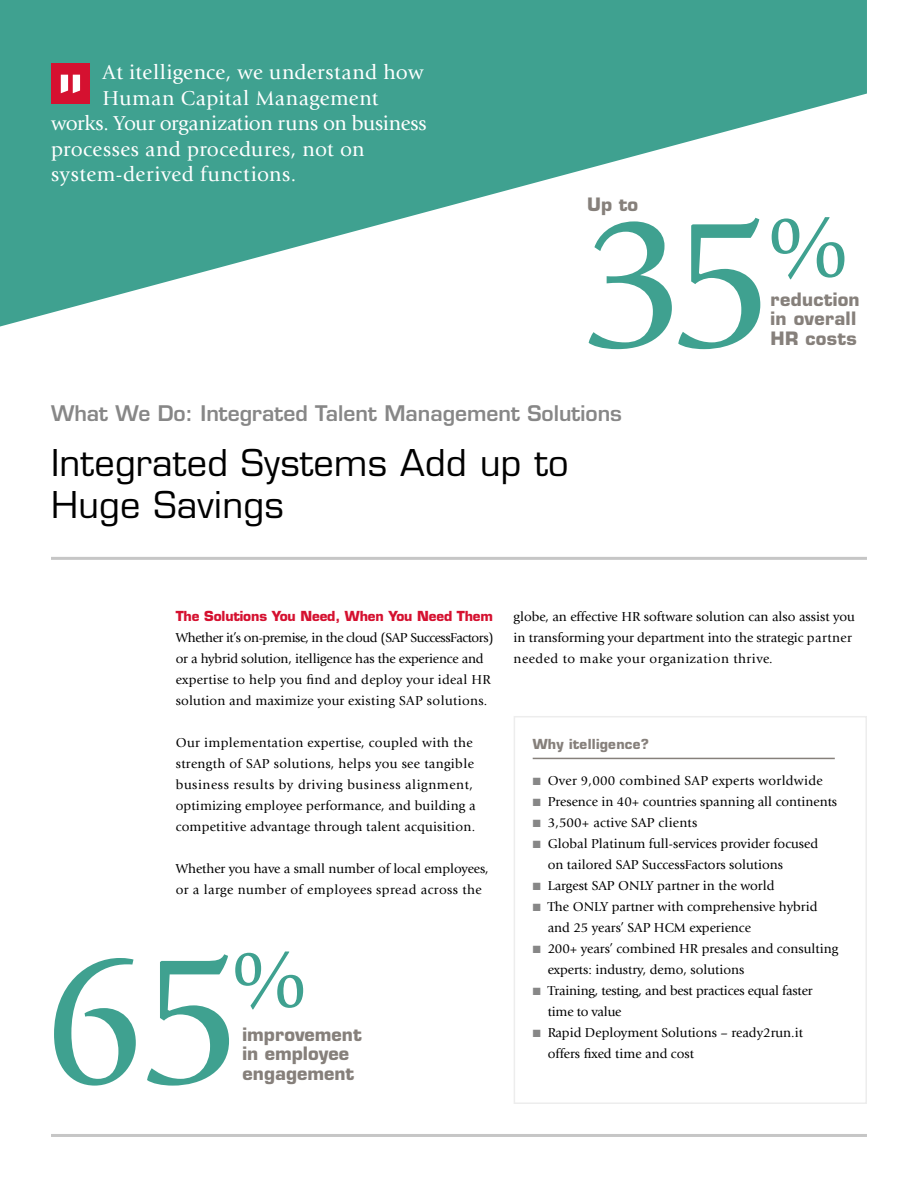
<style>
.page{position:relative;width:918px;height:1188px;background:#fff}
.page>*{position:absolute;margin:0;border:0;box-sizing:border-box;transform-origin:0 0}
.t1{font:193.5px "Giovanni LTCE";color:#3fa190}
.t2{font:193.35px "Giovanni LTCE";color:#3fa190}
.t3{font:89.55px "Giovanni LTCE";color:#3fa190}
.t4{font:83.55px "Giovanni LTCE";color:#3fa190}
.t5{font:500 36px/42px "Eurostile LTCE";letter-spacing:.01em;color:#000}
.t6{font:21px "Giovanni LTCE";letter-spacing:.01em;color:#fff}
.t7{font:600 21px "Eurostile LTCE";color:#878787}
.t8{font:21px "Giovanni LTCE";letter-spacing:.03em;color:#fff}
.t9{font:700 18px/19.5px "Eurostile LTCE";color:#86807b}
.t10{font:13.5px/21px "Giovanni LTCE";color:#000}
.t11{font:13.5px/21px "Giovanni LTCE";letter-spacing:.025em;color:#000}
.t12{font:13.5px "Giovanni LTCE";letter-spacing:.02em;color:#000}
.t13{font:700 13.5px "Eurostile LTCE";letter-spacing:-.01em;color:#d51130}
.t14{font:700 13.5px "Eurostile LTCE";letter-spacing:.02em;color:#86807b}
.s1{color:#878787}
</style>
<div class="page">
<hr style="left:51px;top:557px;width:816px;height:3px;background:#c6c6c6">
<hr style="left:51px;top:1134px;width:816px;height:3px;background:#c6c6c6">
<svg style="left:0;top:0;width:867px;height:327px;fill:#3fa190"></svg>
<div style="left:51px;top:64px;width:39px;height:40px;background:#d51130"></div>
<svg style="left:61px;top:75px;width:19px;height:18px"></svg>
<hr style="left:533px;top:758px;width:302px;height:1px;background:#86807b">
<div style="left:514px;top:716px;width:353px;height:388px;border:2px solid #ededed"></div>
<h3 class="t6" style="left:103px;top:61px;width:323px">At itelligence, we understand how</h3>
<h3 class="t6" style="left:103px;top:86px;width:277px">Human Capital Management</h3>
<h3 class="t6" style="left:51px;top:112px;width:377px">works. Your organization runs on business</h3>
<h3 class="t6" style="left:51px;top:137px;width:315px">processes and procedures, not on</h3>
<h3 class="t8" style="left:51px;top:163px;width:247px">system-derived functions.</h3>
<h3 class="t9" style="left:587px;top:195px;width:52px">Up to</h3>
<h1 class="t1" style="left:580px;top:174px;width:197px">35</h1>
<h3 class="t3" style="left:768px;top:197px;width:81px">%</h3>
<h3 class="t9" style="left:771px;top:289px;width:91px">reduction in overall<br>HR costs</h3>
<h3 class="t7" style="left:51px;top:400px;width:572px">What We Do: Integrated Talent Management Solutions</h3>
<h3 class="t5" style="left:51px;top:442px;width:519px">Integrated Systems Add up to<br>Huge Savings</h3>
<p class="t13" style="left:176px;top:608px;width:319px">The Solutions You Need, When You Need Them</p>
<p class="t10" style="left:176px;top:627px;width:320px">Whether it’s on-premise, in the cloud (SAP SuccessFactors) or a hybrid solution, itelligence has the experience and expertise to help you find and deploy your ideal HR solution and maximize your existing SAP solutions.</p>
<p class="t11" style="left:176px;top:732px;width:301px">Our implementation expertise, coupled with the strength of SAP solutions, helps you see tangible business results by driving business alignment, optimizing employee performance, and building a competitive advantage through talent acquisition.</p>
<p class="t10" style="left:176px;top:858px;width:314px">Whether you have a small number of local employees, or a large number of employees spread across the</p>
<h2 class="t2" style="left:40px;top:911px;width:206px">65</h2>
<h3 class="t4" style="left:232px;top:932px;width:76px">%</h3>
<h3 class="t9" style="left:243px;top:1024px;width:121px">improvement in employee engagement</h3>
<p class="t10" style="left:514px;top:606px;width:343px">globe, an effective HR software solution can also assist you in transforming your department into the strategic partner needed to make your organization thrive.</p>
<p class="t14" style="left:533px;top:736px;width:118px">Why itelligence?</p>
<p class="t12" style="left:533px;top:773px;width:292px"><span class="s1">■</span> Over 9,000 combined SAP experts worldwide</p>
<p class="t10" style="left:533px;top:792px;width:306px"><span class="s1">■</span> Presence in 40+ countries spanning all continents</p>
<p class="t10" style="left:533px;top:813px;width:166px"><span class="s1">■</span> 3,500+ active SAP clients</p>
<p class="t10" style="left:548px;top:834px;width:272px;text-indent:-15px"><span class="s1">■</span> Global Platinum full-services provider focused on tailored SAP SuccessFactors solutions</p>
<p class="t10" style="left:533px;top:876px;width:243px"><span class="s1">■</span> Largest SAP ONLY partner in the world</p>
<p class="t10" style="left:548px;top:897px;width:271px;text-indent:-15px"><span class="s1">■</span> The ONLY partner with comprehensive hybrid and 25 years’ SAP HCM experience</p>
<p class="t10" style="left:548px;top:939px;width:292px;text-indent:-15px"><span class="s1">■</span> 200+ years’ combined HR presales and consulting experts: industry, demo, solutions</p>
<p class="t10" style="left:548px;top:981px;width:266px;text-indent:-15px"><span class="s1">■</span> Training, testing, and best practices equal faster time to value</p>
<p class="t10" style="left:548px;top:1023px;width:257px;text-indent:-15px"><span class="s1">■</span> Rapid Deployment Solutions – ready2run.it offers fixed time and cost</p>
</div>
